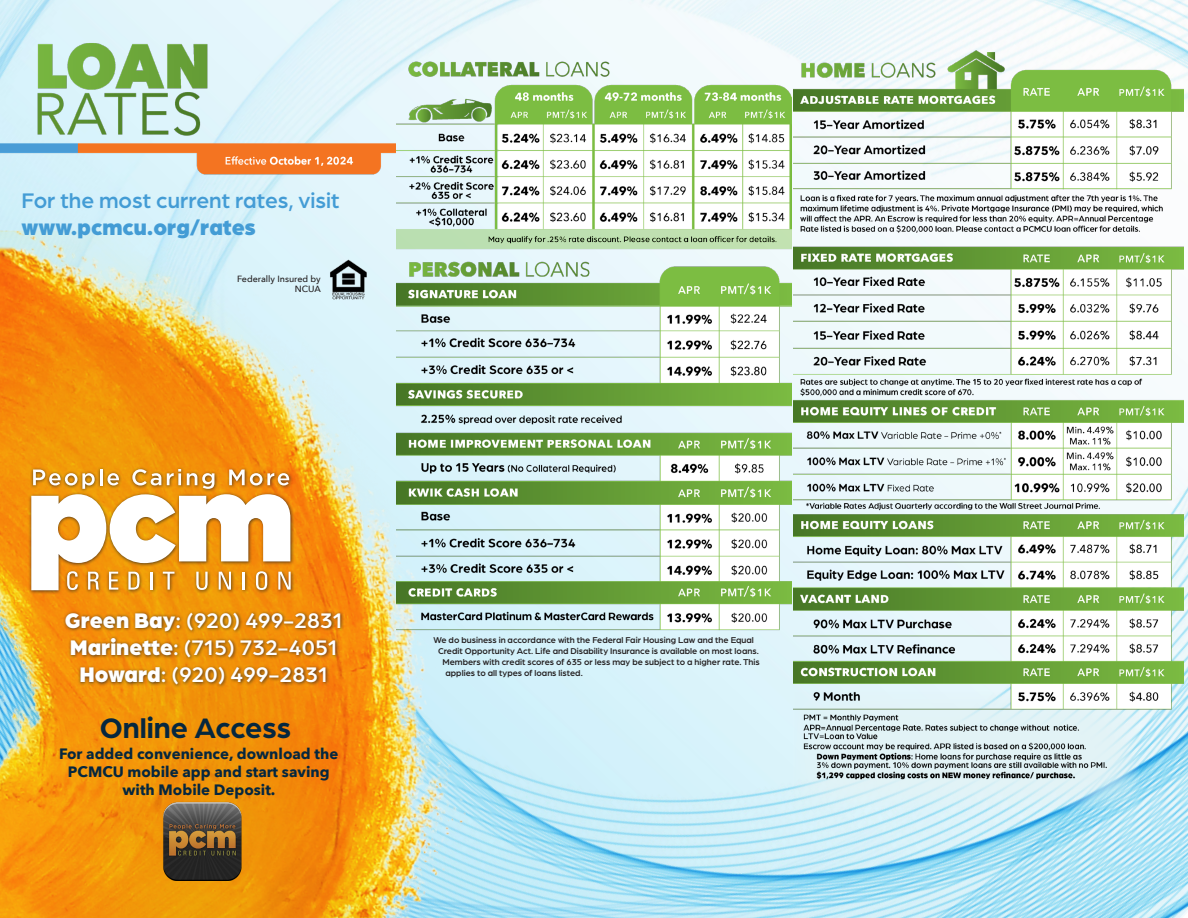
<style>
.page{position:relative;width:1188px;height:918px;background:#fff}
.page>*{position:absolute;margin:0;border:0;box-sizing:border-box;transform-origin:0 0}
.t1{font:700 30px "Arboria";color:#05273f}
.t2{font:500 22.5px "Arboria";color:#fff}
.t3{font:500 22.5px/27px "Arboria";color:#439cd5}
.t4{font:700 15px/18px "Avenir Next";color:#05273f;text-align:center}
.t5{font:500 9px "Arboria";color:#231f20}
.t6{font:500 9px/10.8px "Avenir Next";color:#231f20;text-align:right}
.s1{font-weight:900}
</style>
<div class="page">
<img style="left:0;top:0;width:1188px;height:918px">
<img style="left:0;top:231px;width:496px;height:687px">
<svg style="left:793px;top:691px;width:347px;height:118px;background:#cfedf6"></svg>
<img style="left:28px;top:43px;width:191px;height:49px">
<img style="left:37px;top:92px;width:181px;height:47px">
<img style="left:0;top:142px;width:396px;height:33px">
<img style="left:794px;top:45px;width:390px;height:736px">
<div style="left:29px;top:466px;width:266px;height:129px;background:#231f20;opacity:.75"></div>
<svg style="left:31px;top:469px;width:260px;height:121px"></svg>
<div style="left:63px;top:610px;width:281px;height:78px;background:#231f20;opacity:.75"></div>
<img style="left:329px;top:260px;width:38px;height:39px">
<img style="left:396px;top:60px;width:396px;height:571px">
<img style="left:162px;top:802px;width:81px;height:79px">
<p class="t3" style="left:22px;top:186px;width:319px">For the most current rates, visit <span class="s1">www.pcmcu.org/rates</span></p>
<p class="t6" style="left:237px;top:273px;width:85px">Federally Insured by<br>NCUA</p>
<p class="t2" style="left:65px;top:605px;width:280px"><span class="s1">Green Bay</span>: (920) 499-2831</p>
<p class="t2" style="left:70px;top:632px;width:270px"><span class="s1">Marinette</span>: (715) 732-4051</p>
<p class="t2" style="left:79px;top:659px;width:250px"><span class="s1">Howard</span>: (920) 499-2831</p>
<p class="t1" style="left:100px;top:707px;width:193px">Online Access</p>
<p class="t4" style="left:59px;top:745px;width:281px">For added convenience, download the<br>PCMCU mobile app and start saving with Mobile Deposit.</p>
<p class="t5" style="left:434px;top:634px;width:322px">We do business in accordance with the Federal Fair Housing Law and the Equal</p>
<p class="t5" style="left:438px;top:645px;width:322px">Credit Opportunity Act. Life and Disability Insurance is available on most loans.</p>
<p class="t5" style="left:442px;top:656px;width:319px">Members with credit scores of 635 or less may be subject to a higher rate. This</p>
<p class="t5" style="left:446px;top:667px;width:139px">applies to all types of loans listed.</p>
</div>
